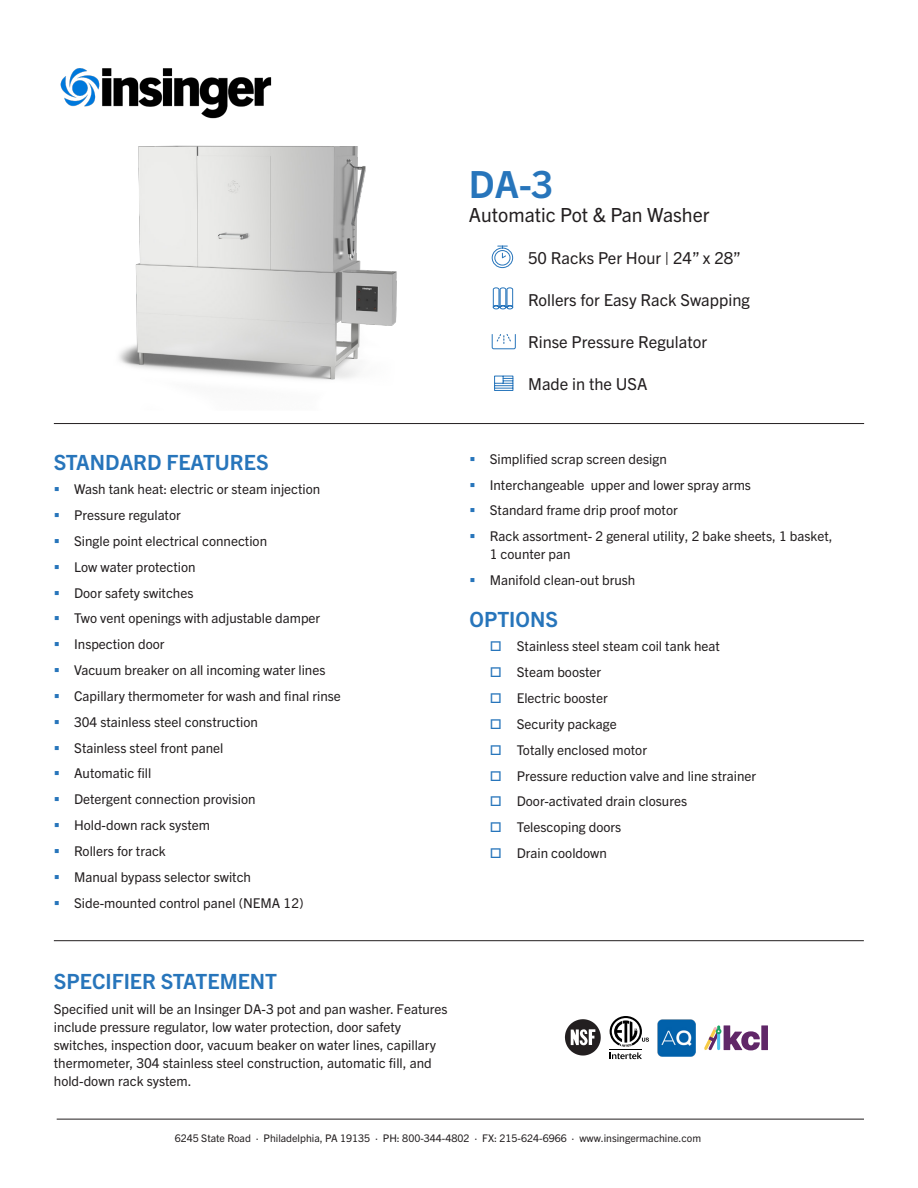
<style>
.page{position:relative;width:918px;height:1188px;background:#fff}
.page>*{position:absolute;margin:0;border:0;box-sizing:border-box;transform-origin:0 0}
.t1{font:700 37.5px "Trade Gothic Next LT Pro";color:#2775bb}
.t2{font:700 21px "Trade Gothic Next LT Pro";color:#2775bb}
.t3{font:19.5px "Trade Gothic Next LT Pro";color:#231f20}
.t4{font:16.5px "Trade Gothic Next LT Pro";color:#231f20}
.t5{font:13.5px/18px "Trade Gothic Next LT Pro";color:#231f20}
.t6{font:10.5px "Trade Gothic Next LT Pro";color:#231f20}
</style>
<div class="page">
<hr style="left:57px;top:1119px;width:807px;height:1px;background:#231f20">
<img style="left:60px;top:68px;width:212px;height:42px">
<svg style="left:491px;top:245px;width:22px;height:23px"></svg>
<hr style="left:54px;top:423px;width:810px;height:1px;background:#231f20">
<hr style="left:54px;top:940px;width:810px;height:1px;background:#231f20">
<img style="left:119px;top:110px;width:278px;height:270px">
<svg style="left:491px;top:334px;width:25px;height:16px"></svg>
<div style="left:761px;top:1025px;width:7px;height:25px;background:#602768"></div>
<svg style="left:704px;top:1025px;width:56px;height:25px"></svg>
<svg style="left:610px;top:1016px;width:39px;height:43px"></svg>
<img style="left:564px;top:1019px;width:37px;height:37px">
<img style="left:657px;top:1019px;width:38px;height:38px">
<svg style="left:493px;top:287px;width:20px;height:23px"></svg>
<svg style="left:494px;top:375px;width:20px;height:16px"></svg>
<p class="t1" style="left:469px;top:158px;width:86px">DA-3</p>
<p class="t3" style="left:469px;top:201px;width:242px">Automatic Pot &amp; Pan Washer</p>
<p class="t4" style="left:528px;top:246px;width:214px">50 Racks Per Hour | 24” x 28”</p>
<p class="t4" style="left:528px;top:288px;width:223px">Rollers for Easy Rack Swapping</p>
<p class="t4" style="left:528px;top:330px;width:180px">Rinse Pressure Regulator</p>
<p class="t4" style="left:528px;top:372px;width:121px">Made in the USA</p>
<p class="t2" style="left:54px;top:447px;width:216px">STANDARD FEATURES</p>
<p class="t5" style="left:74px;top:480px;width:248px">Wash tank heat: electric or steam injection</p>
<p class="t5" style="left:74px;top:505px;width:108px">Pressure regulator</p>
<p class="t5" style="left:74px;top:531px;width:195px">Single point electrical connection</p>
<p class="t5" style="left:74px;top:557px;width:123px">Low water protection</p>
<p class="t5" style="left:74px;top:583px;width:121px">Door safety switches</p>
<p class="t5" style="left:74px;top:609px;width:248px">Two vent openings with adjustable damper</p>
<p class="t5" style="left:74px;top:634px;width:92px">Inspection door</p>
<p class="t5" style="left:74px;top:660px;width:253px">Vacuum breaker on all incoming water lines</p>
<p class="t5" style="left:74px;top:686px;width:268px">Capillary thermometer for wash and final rinse</p>
<p class="t5" style="left:74px;top:712px;width:185px">304 stainless steel construction</p>
<p class="t5" style="left:74px;top:738px;width:151px">Stainless steel front panel</p>
<p class="t5" style="left:74px;top:764px;width:79px">Automatic fill</p>
<p class="t5" style="left:74px;top:789px;width:183px">Detergent connection provision</p>
<p class="t5" style="left:74px;top:815px;width:137px">Hold-down rack system</p>
<p class="t5" style="left:74px;top:841px;width:93px">Rollers for track</p>
<p class="t5" style="left:74px;top:867px;width:178px">Manual bypass selector switch</p>
<p class="t5" style="left:74px;top:893px;width:231px">Side-mounted control panel (NEMA 12)</p>
<p class="t5" style="left:490px;top:449px;width:179px">Simplified scrap screen design</p>
<p class="t5" style="left:490px;top:475px;width:263px">Interchangeable upper and lower spray arms</p>
<p class="t5" style="left:490px;top:501px;width:190px">Standard frame drip proof motor</p>
<p class="t5" style="left:490px;top:526px;width:344px">Rack assortment- 2 general utility, 2 bake sheets, 1 basket,<br>1 counter pan</p>
<p class="t5" style="left:490px;top:570px;width:147px">Manifold clean-out brush</p>
<p class="t2" style="left:470px;top:604px;width:90px">OPTIONS</p>
<p class="t5" style="left:517px;top:637px;width:205px">Stainless steel steam coil tank heat</p>
<p class="t5" style="left:517px;top:662px;width:86px">Steam booster</p>
<p class="t5" style="left:517px;top:688px;width:92px">Electric booster</p>
<p class="t5" style="left:517px;top:714px;width:101px">Security package</p>
<p class="t5" style="left:517px;top:740px;width:132px">Totally enclosed motor</p>
<p class="t5" style="left:517px;top:766px;width:241px">Pressure reduction valve and line strainer</p>
<p class="t5" style="left:517px;top:792px;width:172px">Door-activated drain closures</p>
<p class="t5" style="left:517px;top:817px;width:106px">Telescoping doors</p>
<p class="t5" style="left:517px;top:843px;width:92px">Drain cooldown</p>
<p class="t2" style="left:54px;top:967px;width:225px">SPECIFIER STATEMENT</p>
<p class="t5" style="left:54px;top:999px;width:395px">Specified unit will be an Insinger DA-3 pot and pan washer. Features include pressure regulator, low water protection, door safety switches, inspection door, vacuum beaker on water lines, capillary thermometer, 304 stainless steel construction, automatic fill, and hold-down rack system.</p>
<p class="t6" style="left:175px;top:1131px;width:528px">6245 State Road ∙ Philadelphia, PA 19135 ∙ PH: 800-344-4802 ∙ FX: 215-624-6966 ∙ www.insingermachine.com</p>
</div>
